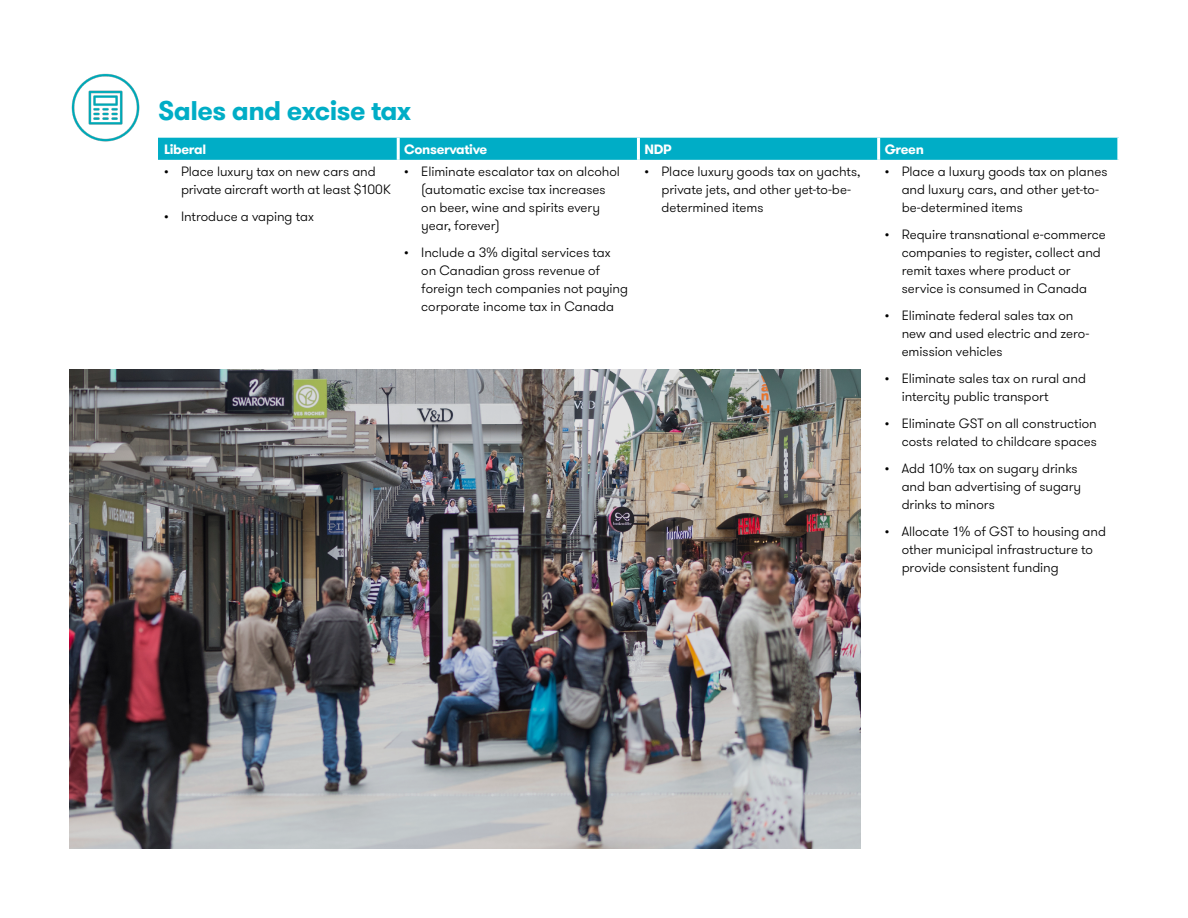
<style>
.page{position:relative;width:1188px;height:918px;background:#fff}
.page>*{position:absolute;margin:0;border:0;box-sizing:border-box;transform-origin:0 0}
.t1{font:700 27px "GT Walsheim Pro";letter-spacing:-.02em;color:#00adc6}
.t2{font:300 13.5px/18px "GT Walsheim Pro";letter-spacing:-.005em;color:#000}
.t3{font:700 13.5px "GT Walsheim Pro";letter-spacing:-.025em;color:#fff}
</style>
<div class="page">
<img style="left:69px;top:369px;width:792px;height:480px">
<div style="left:158px;top:138px;width:959px;height:22px;background:#00adc6"></div>
<hr style="left:397px;top:138px;width:3px;height:22px;background:#fff">
<hr style="left:637px;top:138px;width:3px;height:22px;background:#fff">
<hr style="left:877px;top:138px;width:3px;height:22px;background:#fff">
<img style="left:71px;top:73px;width:69px;height:69px">
<h1 class="t1" style="left:158px;top:93px;width:255px">Sales and excise tax</h1>
<p class="t3" style="left:164px;top:140px;width:44px">Liberal</p>
<p class="t3" style="left:404px;top:140px;width:84px">Conservative</p>
<p class="t3" style="left:644px;top:140px;width:29px">NDP</p>
<p class="t3" style="left:885px;top:140px;width:41px">Green</p>
<p class="t2" style="left:181px;top:162px;width:211px;text-indent:-17px">• Place luxury tax on new cars and private aircraft worth at least $100K</p>
<p class="t2" style="left:164px;top:207px;width:151px">• Introduce a vaping tax</p>
<p class="t2" style="left:661px;top:162px;width:201px;text-indent:-17px">• Place luxury goods tax on yachts, private jets, and other yet-to-be&shy;determined items</p>
<p class="t2" style="left:902px;top:162px;width:207px;text-indent:-17px">• Place a luxury goods tax on planes and luxury cars, and other yet-to&shy;be-determined items</p>
<p class="t2" style="left:902px;top:225px;width:206px;text-indent:-17px">• Require transnational e-commerce companies to register, collect and remit taxes where product or service is consumed in Canada</p>
<p class="t2" style="left:902px;top:306px;width:189px;text-indent:-17px">• Eliminate federal sales tax on new and used electric and zero&shy;emission vehicles</p>
<p class="t2" style="left:902px;top:369px;width:186px;text-indent:-17px">• Eliminate sales tax on rural and intercity public transport</p>
<p class="t2" style="left:885px;top:414px;width:214px;text-align:right">• Eliminate GST on all construction costs related to childcare spaces</p>
<p class="t2" style="left:902px;top:459px;width:181px;text-indent:-17px">• Add 10% tax on sugary drinks and ban advertising of sugary drinks to minors</p>
<p class="t2" style="left:902px;top:522px;width:206px;text-indent:-17px">• Allocate 1% of GST to housing and other municipal infrastructure to provide consistent funding</p>
<p class="t2" style="left:421px;top:162px;width:200px;text-indent:-17px">• Eliminate escalator tax on alcohol (automatic excise tax increases on beer, wine and spirits every year, forever)</p>
<p class="t2" style="left:421px;top:243px;width:208px;text-indent:-17px">• Include a 3% digital services tax on Canadian gross revenue of foreign tech companies not paying corporate income tax in Canada</p>
</div>
